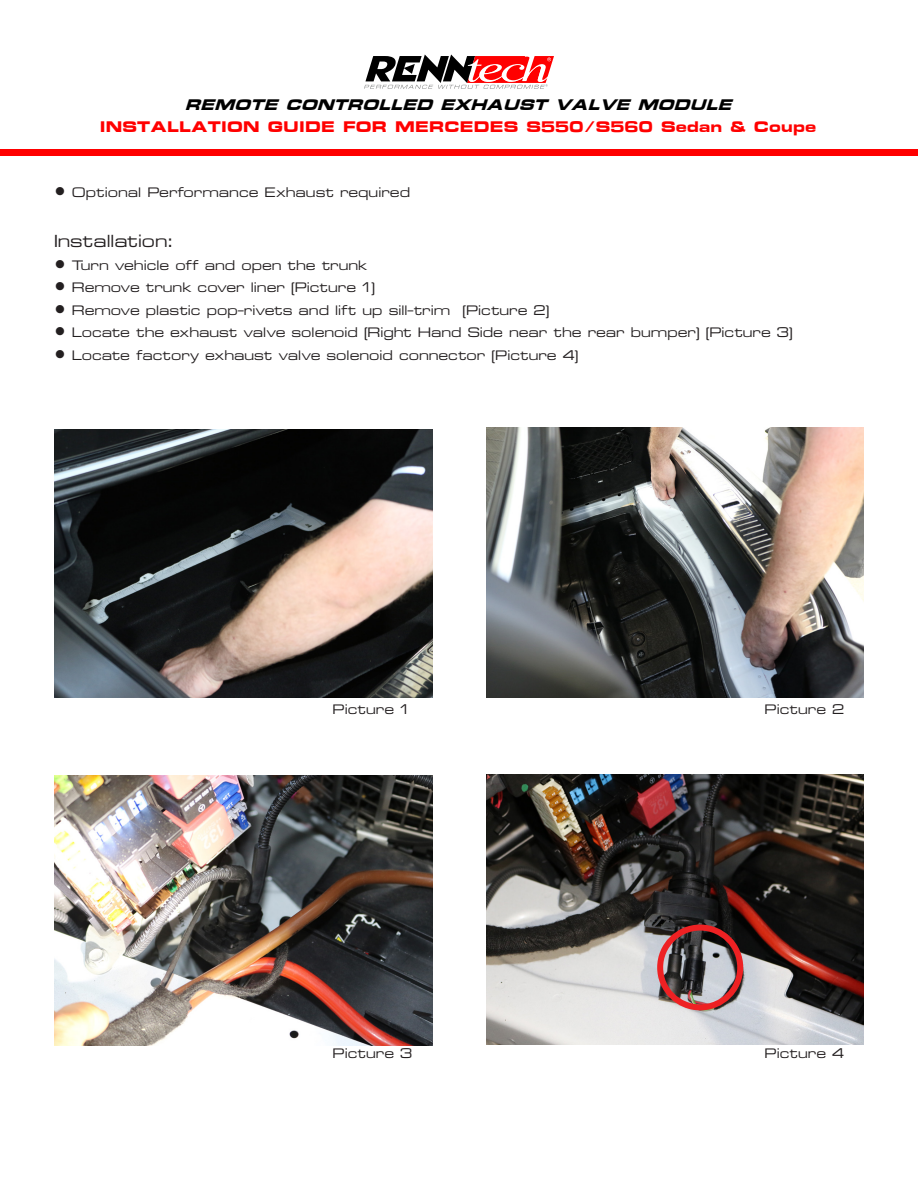
<style>
.page{position:relative;width:918px;height:1188px;background:#fff}
.page>*{position:absolute;margin:0;border:0;box-sizing:border-box;transform-origin:0 0}
.t1{font:21px "Microstyle Extended";color:#231f20}
.t2{font:700 18px "Microstyle Extended";color:#f00}
.t3{font:italic 700 18px "Microstyle Extended";color:#000}
.t4{font:16.5px "Microstyle Extended";color:#231f20}
</style>
<div class="page">
<img style="left:55px;top:430px;width:378px;height:268px">
<svg style="left:364px;top:55px;width:190px;height:34px"></svg>
<div style="left:0;top:149px;width:918px;height:6px;background:#f00"></div>
<img style="left:486px;top:428px;width:378px;height:270px">
<img style="left:486px;top:774px;width:378px;height:270px">
<div style="left:657px;top:925px;width:86px;height:85px;border:6px solid #ee2123;border-radius:50%"></div>
<img style="left:54px;top:775px;width:379px;height:270px">
<p class="t3" style="left:185px;top:95px;width:554px">REMOTE CONTROLLED EXHAUST VALVE MODULE</p>
<p class="t2" style="left:100px;top:117px;width:718px">INSTALLATION GUIDE FOR MERCEDES S550/S560 Sedan &amp; Coupe</p>
<p class="t4" style="left:54px;top:183px;width:358px">• Optional Performance Exhaust required</p>
<p class="t1" style="left:54px;top:230px;width:120px">Installation:</p>
<p class="t4" style="left:54px;top:256px;width:315px">• Turn vehicle off and open the trunk</p>
<p class="t4" style="left:54px;top:279px;width:323px">• Remove trunk cover liner (Picture 1)</p>
<p class="t4" style="left:54px;top:301px;width:497px">• Remove plastic pop-rivets and lift up sill-trim (Picture 2)</p>
<p class="t4" style="left:54px;top:324px;width:740px">• Locate the exhaust valve solenoid (Right Hand Side near the rear bumper) (Picture 3)</p>
<p class="t4" style="left:54px;top:346px;width:526px">• Locate factory exhaust valve solenoid connector (Picture 4)</p>
<p class="t4" style="left:333px;top:700px;width:78px">Picture 1</p>
<p class="t4" style="left:333px;top:1045px;width:81px">Picture 3</p>
<p class="t4" style="left:765px;top:700px;width:81px">Picture 2</p>
<p class="t4" style="left:765px;top:1045px;width:81px">Picture 4</p>
</div>
